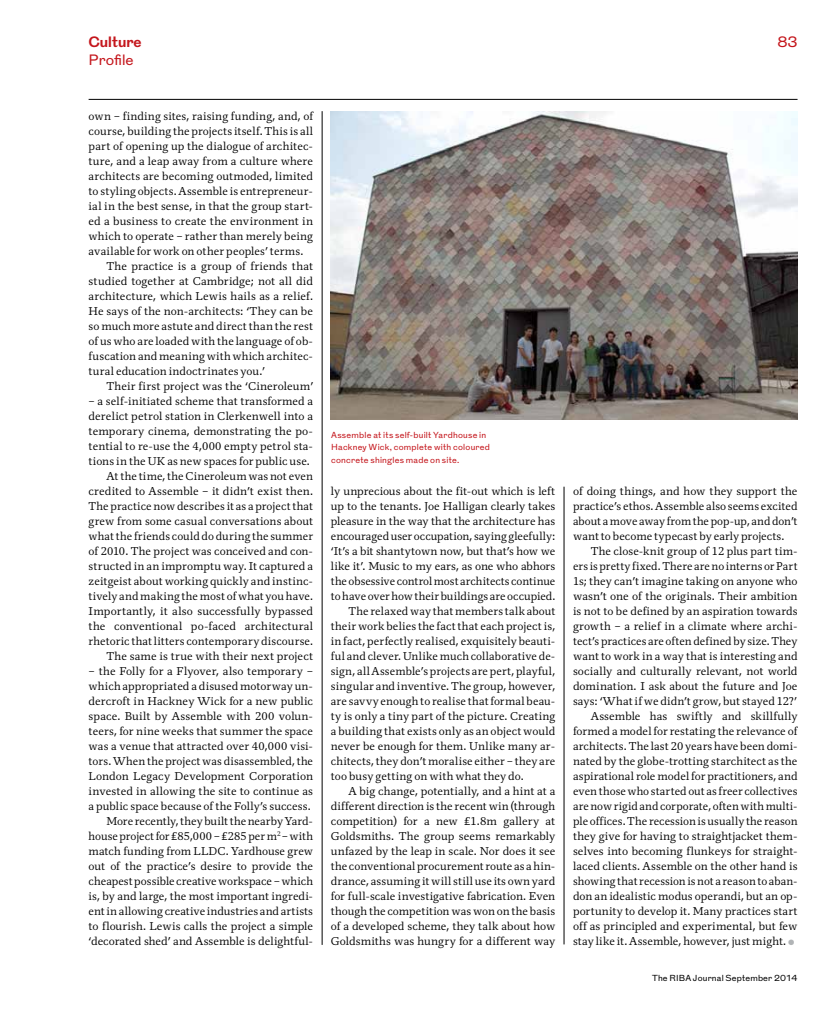
<style>
.page{position:relative;width:833px;height:1010px;background:#fff}
.page>*{position:absolute;margin:0;border:0;box-sizing:border-box;transform-origin:0 0}
.t1{font:15px "RIBAJ Grot";color:#c4161c}
.t2{font:700 15px "RIBAJ Grot";color:#c4161c}
.t3{font:11.25px/15px "RIBAJFM";letter-spacing:.01em;color:#000;text-align:right}
.t4{font:11.25px "RIBAJFM";letter-spacing:-.01em;color:#000}
.t5{font:8.75px/12.5px "RIBAJ Grot";letter-spacing:.025em;color:#c4161c}
.t6{font:8.75px "RIBAJ Grot";letter-spacing:.02em;color:#000}
.s1{color:#b1b4b6}
</style>
<div class="page">
<hr style="left:89px;top:99px;width:708px;height:1px;background:#000">
<hr style="left:322px;top:111px;width:1px;height:834px;background:#000">
<hr style="left:564px;top:487px;width:1px;height:457px;background:#000">
<img style="left:331px;top:111px;width:466px;height:309px">
<h1 class="t2" style="left:89px;top:31px;width:55px">Culture</h1>
<h1 class="t1" style="left:777px;top:31px;width:22px">83</h1>
<h1 class="t1" style="left:89px;top:49px;width:47px">Profile</h1>
<p class="t3" style="left:89px;top:109px;width:226px">own – finding sites, raising funding, and, of</p>
<p class="t3" style="left:89px;top:124px;width:226px">course, building the projects itself. This is all</p>
<p class="t3" style="left:89px;top:139px;width:226px">part of opening up the dialogue of architec-</p>
<p class="t3" style="left:89px;top:154px;width:226px">ture, and a leap away from a culture where</p>
<p class="t3" style="left:89px;top:169px;width:226px">architects are becoming outmoded, limited</p>
<p class="t3" style="left:89px;top:184px;width:226px">to styling objects. Assemble is entrepreneur-</p>
<p class="t3" style="left:89px;top:199px;width:226px">ial in the best sense, in that the group start-</p>
<p class="t3" style="left:89px;top:214px;width:226px">ed a business to create the environment in</p>
<p class="t3" style="left:89px;top:229px;width:226px">which to operate – rather than merely being</p>
<p class="t3" style="left:89px;top:244px;width:216px">available for work on other peoples’ terms.</p>
<p class="t3" style="left:106px;top:259px;width:208px">The practice is a group of friends that</p>
<p class="t3" style="left:89px;top:274px;width:226px">studied together at Cambridge; not all did</p>
<p class="t3" style="left:89px;top:289px;width:226px">architecture, which Lewis hails as a relief.</p>
<p class="t3" style="left:89px;top:304px;width:226px">He says of the non-architects: ‘They can be</p>
<p class="t3" style="left:89px;top:319px;width:226px">so much more astute and direct than the rest</p>
<p class="t3" style="left:89px;top:334px;width:226px">of us who are loaded with the language of ob-</p>
<p class="t3" style="left:89px;top:349px;width:226px">fuscation and meaning with which architec-</p>
<p class="t3" style="left:89px;top:364px;width:178px">tural education indoctrinates you.’</p>
<p class="t3" style="left:106px;top:379px;width:208px">Their first project was the ‘Cineroleum’</p>
<p class="t3" style="left:89px;top:394px;width:226px">– a self-initiated scheme that transformed a derelict petrol station in Clerkenwell into a temporary cinema, demonstrating the po&shy;tential to re-use the 4,000 empty petrol sta&shy;tions in the UK as new spaces for public use.<br>At the time, the Cineroleum was not even credited to Assemble – it didn’t exist then.<br>The practice now describes it as a project that grew from some casual conversations about what the friends could do during the summer of 2010. The project was conceived and con&shy;structed in an impromptu way. It captured a zeitgeist about working quickly and instinc&shy;tively and making the most of what you have.<br>Importantly, it also successfully bypassed the conventional po-faced architectural rhetoric that litters contemporary discourse.<br>The same is true with their next project</p>
<p class="t3" style="left:89px;top:664px;width:226px">– the Folly for a Flyover, also temporary – which appropriated a disused motorway un&shy;dercroft in Hackney Wick for a new public space. Built by Assemble with 200 volun&shy;teers, for nine weeks that summer the space was a venue that attracted over 40,000 visi&shy;tors. When the project was disassembled, the London Legacy Development Corporation invested in allowing the site to continue as a public space because of the Folly’s success.<br>More recently, they built the nearby Yard&shy;house project for £85,000 – £285 per m<sup>2</sup> – with match funding from LLDC. Yardhouse grew out of the practice’s desire to provide the cheapest possible creative workspace – which is, by and large, the most important ingredi&shy;ent in allowing creative industries and artists to flourish. Lewis calls the project a simple ‘decorated shed’ and Assemble is delightful-</p>
<p class="t5" style="left:331px;top:428px;width:160px">Assemble at its self-built Yardhouse in<br>Hackney Wick, complete with coloured concrete shingles made on site.</p>
<p class="t3" style="left:331px;top:484px;width:226px">ly unprecious about the fit-out which is left</p>
<p class="t3" style="left:331px;top:499px;width:226px">up to the tenants. Joe Halligan clearly takes</p>
<p class="t3" style="left:331px;top:514px;width:226px">pleasure in the way that the architecture has</p>
<p class="t3" style="left:331px;top:529px;width:226px">encouraged user occupation, saying gleefully:</p>
<p class="t4" style="left:331px;top:544px;width:226px">‘It’s a bit shantytown now, but that’s how we</p>
<p class="t3" style="left:331px;top:559px;width:226px">like it’. Music to my ears, as one who abhors</p>
<p class="t3" style="left:331px;top:574px;width:226px">the obsessive control most architects continue</p>
<p class="t3" style="left:331px;top:589px;width:226px">to have over how their buildings are occupied.</p>
<p class="t3" style="left:348px;top:604px;width:208px">The relaxed way that members talk about</p>
<p class="t3" style="left:331px;top:619px;width:226px">their work belies the fact that each project is,</p>
<p class="t3" style="left:331px;top:634px;width:226px">in fact, perfectly realised, exquisitely beauti-</p>
<p class="t3" style="left:331px;top:649px;width:226px">ful and clever. Unlike much collaborative de-</p>
<p class="t3" style="left:331px;top:664px;width:226px">sign, all Assemble’s projects are pert, playful,</p>
<p class="t3" style="left:331px;top:679px;width:226px">singular and inventive. The group, however,</p>
<p class="t3" style="left:331px;top:694px;width:226px">are savvy enough to realise that formal beau-</p>
<p class="t3" style="left:331px;top:709px;width:226px">ty is only a tiny part of the picture. Creating</p>
<p class="t3" style="left:331px;top:724px;width:226px">a building that exists only as an object would</p>
<p class="t3" style="left:331px;top:739px;width:226px">never be enough for them. Unlike many ar-</p>
<p class="t3" style="left:331px;top:754px;width:226px">chitects, they don’t moralise either – they are</p>
<p class="t3" style="left:331px;top:769px;width:195px">too busy getting on with what they do.</p>
<p class="t3" style="left:348px;top:784px;width:208px">A big change, potentially, and a hint at a</p>
<p class="t3" style="left:331px;top:799px;width:226px">different direction is the recent win (through</p>
<p class="t3" style="left:331px;top:814px;width:226px">competition) for a new £1.8m gallery at</p>
<p class="t3" style="left:331px;top:829px;width:226px">Goldsmiths. The group seems remarkably</p>
<p class="t3" style="left:331px;top:844px;width:226px">unfazed by the leap in scale. Nor does it see</p>
<p class="t3" style="left:331px;top:859px;width:226px">the conventional procurement route as a hin-</p>
<p class="t3" style="left:331px;top:874px;width:226px">drance, assuming it will still use its own yard</p>
<p class="t3" style="left:331px;top:889px;width:226px">for full-scale investigative fabrication. Even</p>
<p class="t3" style="left:331px;top:904px;width:226px">though the competition was won on the basis</p>
<p class="t3" style="left:331px;top:919px;width:226px">of a developed scheme, they talk about how</p>
<p class="t3" style="left:331px;top:934px;width:226px">Goldsmiths was hungry for a different way</p>
<p class="t3" style="left:573px;top:484px;width:226px;text-align:justify">of doing things, and how they support the practice’s ethos. Assemble also seems excited about a move away from the pop-up, and don’t want to become typecast by early projects.</p>
<p class="t3" style="left:573px;top:544px;width:226px">The close-knit group of 12 plus part tim&shy;ers is pretty fixed. There are no interns or Part 1s; they can’t imagine taking on anyone who wasn’t one of the originals. Their ambition is not to be defined by an aspiration towards growth – a relief in a climate where archi&shy;tect’s practices are often defined by size. They want to work in a way that is interesting and socially and culturally relevant, not world domination. I ask about the future and Joe says: ‘What if we didn’t grow, but stayed 12?’ Assemble has swiftly and skillfully formed a model for restating the relevance of architects. The last 20 years have been domi&shy;nated by the globe-trotting starchitect as the aspirational role model for practitioners, and even those who started out as freer collectives are now rigid and corporate, often with multi&shy;ple offices. The recession is usually the reason they give for having to straightjacket them&shy;selves into becoming flunkeys for straight&shy;laced clients. Assemble on the other hand is showing that recession is not a reason to aban&shy;don an idealistic modus operandi, but an op&shy;portunity to develop it. Many practices start off as principled and experimental, but few stay like it. Assemble, however, just might. <span class="s1">•</span></p>
<p class="t6" style="left:652px;top:972px;width:147px">The RIBA Journal September 2014</p>
</div>
